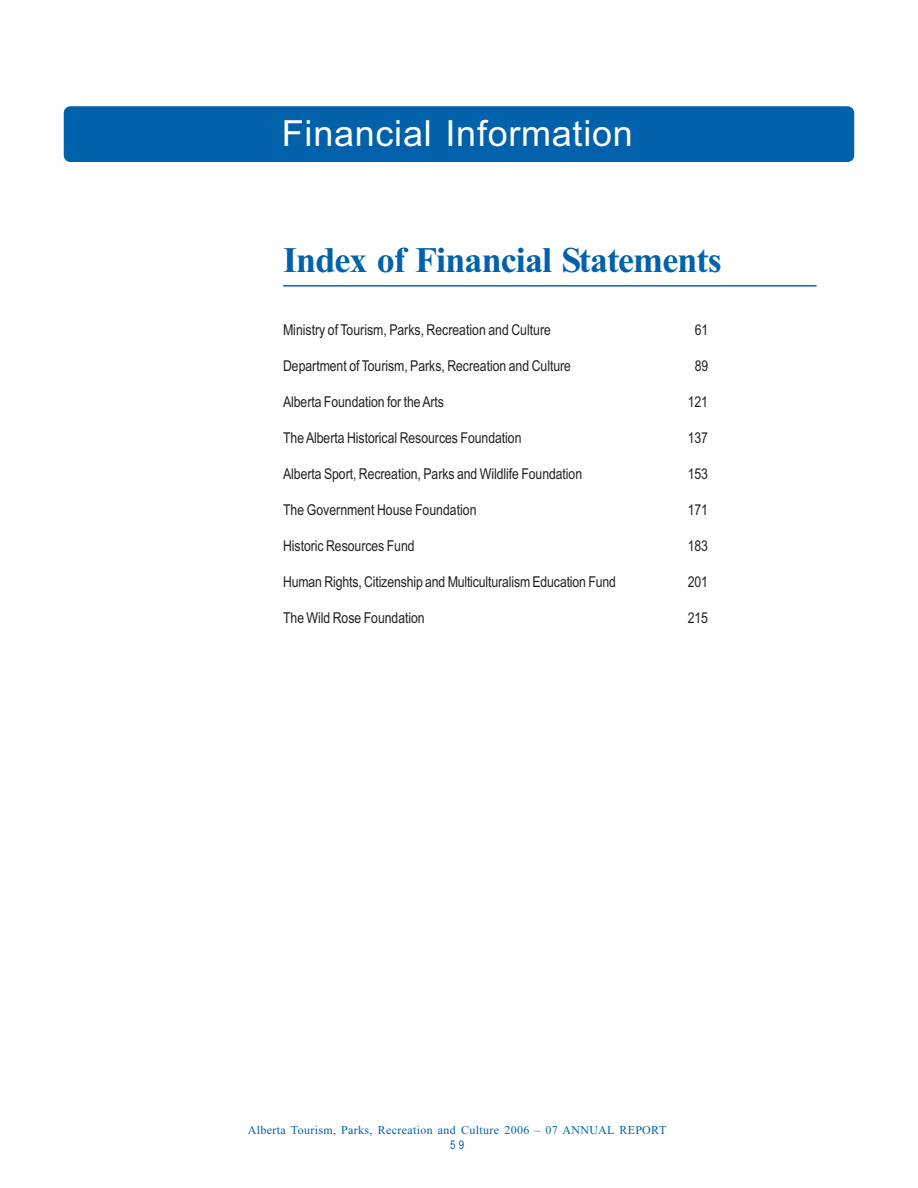
<style>
.page{position:relative;width:918px;height:1188px;background:#fff}
.page>*{position:absolute;margin:0;border:0;box-sizing:border-box;transform-origin:0 0}
.t1{font:36px "TTE1225360 O00";letter-spacing:-.025em;color:#0161aa}
.t2{font:36px "TTE1807388 O00";letter-spacing:.02em;color:#fff}
.t3{font:15px "TT6 F61 O00";letter-spacing:-.005em;color:#231f20}
.t4{font:12px "TT6 F58 O00";letter-spacing:.025em;color:#0161aa}
.t5{font:12px "TT6 EF5 O00";color:#0161aa}
</style>
<div class="page">
<hr style="left:283px;top:285px;width:534px;height:2px;background:#0161aa">
<div style="left:64px;top:106px;width:790px;height:56px;background:#0161aa"></div>
<h1 class="t2" style="left:282px;top:120px;width:352px">Financial Information</h1>
<h1 class="t1" style="left:283px;top:248px;width:440px">Index of Financial Statements</h1>
<p class="t3" style="left:283px;top:324px;width:269px">Ministry of Tourism, Parks, Recreation and Culture</p>
<p class="t3" style="left:695px;top:324px;width:15px">61</p>
<p class="t3" style="left:283px;top:360px;width:289px">Department of Tourism, Parks, Recreation and Culture</p>
<p class="t3" style="left:695px;top:360px;width:15px">89</p>
<p class="t3" style="left:283px;top:396px;width:162px">Alberta Foundation for the Arts</p>
<p class="t3" style="left:688px;top:396px;width:22px">121</p>
<p class="t3" style="left:283px;top:432px;width:240px">The Alberta Historical Resources Foundation</p>
<p class="t3" style="left:688px;top:432px;width:22px">137</p>
<p class="t3" style="left:283px;top:468px;width:301px">Alberta Sport, Recreation, Parks and Wildlife Foundation</p>
<p class="t3" style="left:688px;top:468px;width:22px">153</p>
<p class="t3" style="left:283px;top:504px;width:195px">The Government House Foundation</p>
<p class="t3" style="left:688px;top:504px;width:22px">171</p>
<p class="t3" style="left:283px;top:540px;width:133px">Historic Resources Fund</p>
<p class="t3" style="left:688px;top:540px;width:22px">183</p>
<p class="t3" style="left:283px;top:576px;width:334px">Human Rights, Citizenship and Multiculturalism Education Fund</p>
<p class="t3" style="left:688px;top:576px;width:22px">201</p>
<p class="t3" style="left:283px;top:612px;width:143px">The Wild Rose Foundation</p>
<p class="t3" style="left:688px;top:612px;width:22px">215</p>
<p class="t4" style="left:248px;top:1126px;width:420px">Alberta Tourism, Parks, Recreation and Culture 2006 – 07 ANNUAL REPORT</p>
<p class="t5" style="left:450px;top:1141px;width:16px">5 9</p>
</div>
